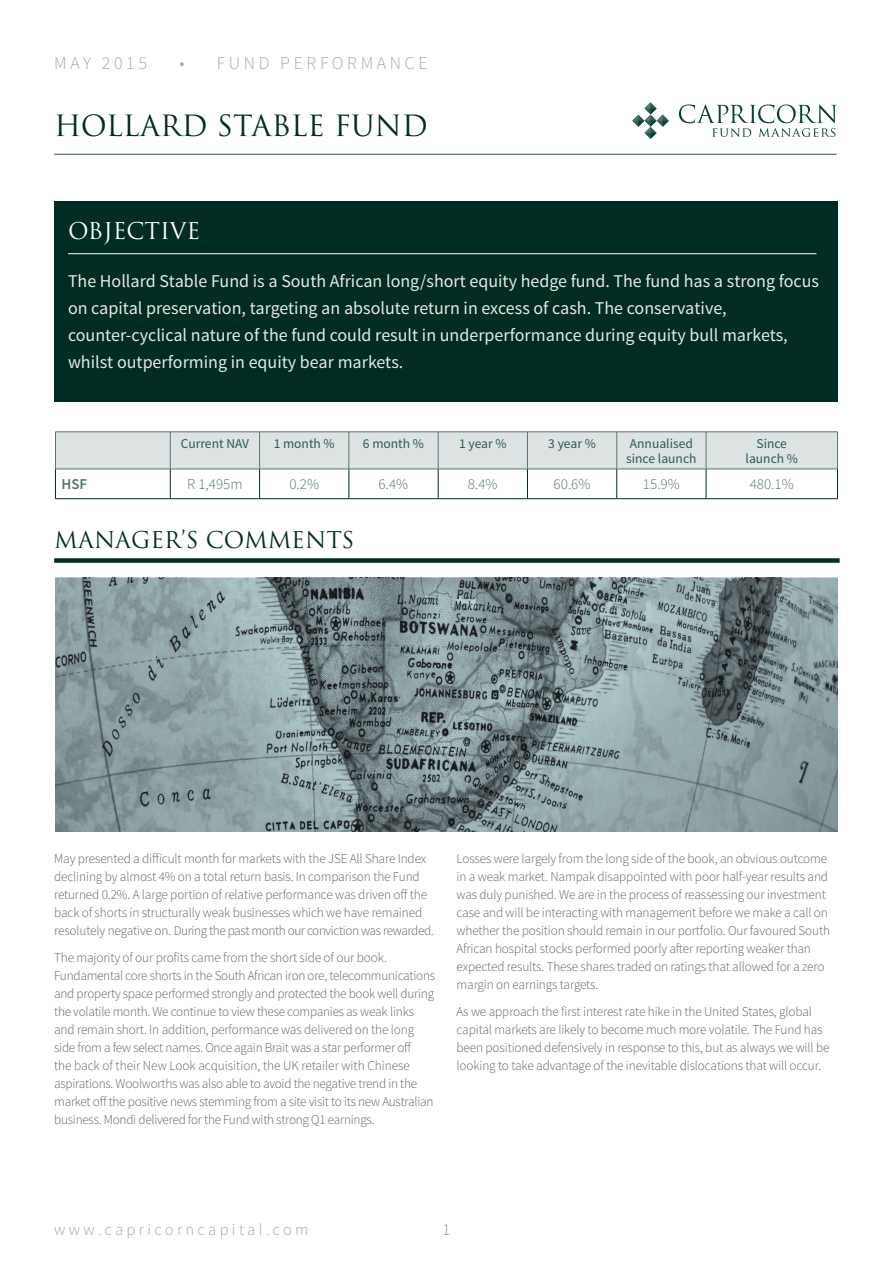
<style>
.page{position:relative;width:893px;height:1263px;background:#fff}
.page>*{position:absolute;margin:0;border:0;box-sizing:border-box;transform-origin:0 0}
.t1{font:28.5px "Trajan Pro";color:#002c23}
.t2{font:22.5px "Trajan Pro";color:#002c23}
.t3{font:22.5px "Trajan Pro";color:#fff}
.t4{font:18px/27px "Source Sans Pro";color:#fff}
.t5{font:300 18px "Source Sans Pro";letter-spacing:.2em;color:#9fadab}
.t6{font:300 16.5px "Source Sans Pro";letter-spacing:.2em;color:#9fadab}
.t7{font:300 16.5px "Source Sans Pro";color:#819692}
.t8{font:300 15px "Source Sans Pro";color:#587670}
.t9{font:600 15px "Source Sans Pro";color:#587670}
.t10{font:300 13.5px/18px "Source Sans Pro";letter-spacing:-.01em;color:#636366}
.t11{font:13.5px/15px "Source Sans Pro";color:#2c5a52}
</style>
<div class="page">
<hr style="left:54px;top:154px;width:783px;height:1px;background:#2c5a52">
<svg style="left:632px;top:102px;width:37px;height:37px"></svg>
<svg style="left:679px;top:104px;width:158px;height:33px"></svg>
<svg style="left:55px;top:432px;width:783px;height:66px"></svg>
<hr style="left:55px;top:498px;width:115px;height:1px;background:#002c23">
<hr style="left:170px;top:498px;width:90px;height:1px;background:#002c23">
<hr style="left:260px;top:498px;width:89px;height:1px;background:#002c23">
<hr style="left:349px;top:498px;width:89px;height:1px;background:#002c23">
<hr style="left:438px;top:498px;width:89px;height:1px;background:#002c23">
<hr style="left:527px;top:498px;width:90px;height:1px;background:#002c23">
<hr style="left:617px;top:498px;width:89px;height:1px;background:#002c23">
<hr style="left:706px;top:498px;width:132px;height:1px;background:#002c23">
<div style="left:54px;top:201px;width:784px;height:200px;background:#002c23"></div>
<hr style="left:68px;top:253px;width:748px;height:1px;background:#fff">
<div style="left:54px;top:558px;width:786px;height:5px;background:#002c23"></div>
<svg style="left:55px;top:578px;width:783px;height:254px;background:#7f9194"></svg>
<h3 class="t5" style="left:54px;top:52px;width:94px">MAY 2015</h3>
<h3 class="t5" style="left:179px;top:52px;width:250px">• FUND PERFORMANCE</h3>
<h1 class="t1" style="left:54px;top:107px;width:375px">HOLLARD STABLE FUND</h1>
<h2 class="t3" style="left:68px;top:217px;width:134px">OBJECTIVE</h2>
<p class="t4" style="left:68px;top:268px;width:753px">The Hollard Stable Fund is a South African long/short equity hedge fund. The fund has a strong focus on capital preservation, targeting an absolute return in excess of cash. The conservative, counter-cyclical nature of the fund could result in underperformance during equity bull markets, whilst outperforming in equity bear markets.</p>
<p class="t11" style="left:181px;top:436px;width:70px">Current NAV</p>
<p class="t11" style="left:274px;top:436px;width:63px">1 month %</p>
<p class="t11" style="left:363px;top:436px;width:63px">6 month %</p>
<p class="t11" style="left:459px;top:436px;width:49px">1 year %</p>
<p class="t11" style="left:548px;top:436px;width:49px">3 year %</p>
<p class="t11" style="left:626px;top:436px;width:72px">Annualised since launch</p>
<p class="t11" style="left:746px;top:436px;width:54px;text-align:center">Since launch %</p>
<p class="t9" style="left:61px;top:475px;width:27px">HSF</p>
<p class="t8" style="left:187px;top:475px;width:57px">R 1,495m</p>
<p class="t8" style="left:289px;top:475px;width:31px">0.2%</p>
<p class="t8" style="left:379px;top:475px;width:31px">6.4%</p>
<p class="t8" style="left:468px;top:475px;width:31px">8.4%</p>
<p class="t8" style="left:554px;top:475px;width:38px">60.6%</p>
<p class="t8" style="left:643px;top:475px;width:38px">15.9%</p>
<p class="t8" style="left:750px;top:475px;width:46px">480.1%</p>
<h2 class="t2" style="left:54px;top:526px;width:302px">MANAGER’S COMMENTS</h2>
<p class="t10" style="left:54px;top:850px;width:381px">May presented a difficult month for markets with the JSE All Share Index declining by almost 4% on a total return basis. In comparison the Fund returned 0.2%. A large portion of relative performance was driven off the back of shorts in structurally weak businesses which we have remained resolutely negative on. During the past month our conviction was rewarded.</p>
<p class="t10" style="left:54px;top:948px;width:382px">The majority of our profits came from the short side of our book.<br>Fundamental core shorts in the South African iron ore, telecommunications and property space performed strongly and protected the book well during the volatile month. We continue to view these companies as weak links and remain short. In addition, performance was delivered on the long side from a few select names. Once again Brait was a star performer off<br>the back of their New Look acquisition, the UK retailer with Chinese aspirations. Woolworths was also able to avoid the negative trend in the market off the positive news stemming from a site visit to its new Australian business. Mondi delivered for the Fund with strong Q1 earnings.</p>
<p class="t10" style="left:457px;top:850px;width:375px">Losses were largely from the long side of the book, an obvious outcome in a weak market. Nampak disappointed with poor half-year results and was duly punished. We are in the process of reassessing our investment case and will be interacting with management before we make a call on whether the position should remain in our portfolio. Our favoured South African hospital stocks performed poorly after reporting weaker than expected results. These shares traded on ratings that allowed for a zero margin on earnings targets.</p>
<p class="t10" style="left:457px;top:1002px;width:374px">As we approach the first interest rate hike in the United States, global capital markets are likely to become much more volatile. The Fund has been positioned defensively in response to this, but as always we will be looking to take advantage of the inevitable dislocations that will occur.</p>
<p class="t6" style="left:54px;top:1220px;width:256px">www.capricorncapital.com</p>
<p class="t7" style="left:442px;top:1220px;width:9px">1</p>
</div>
